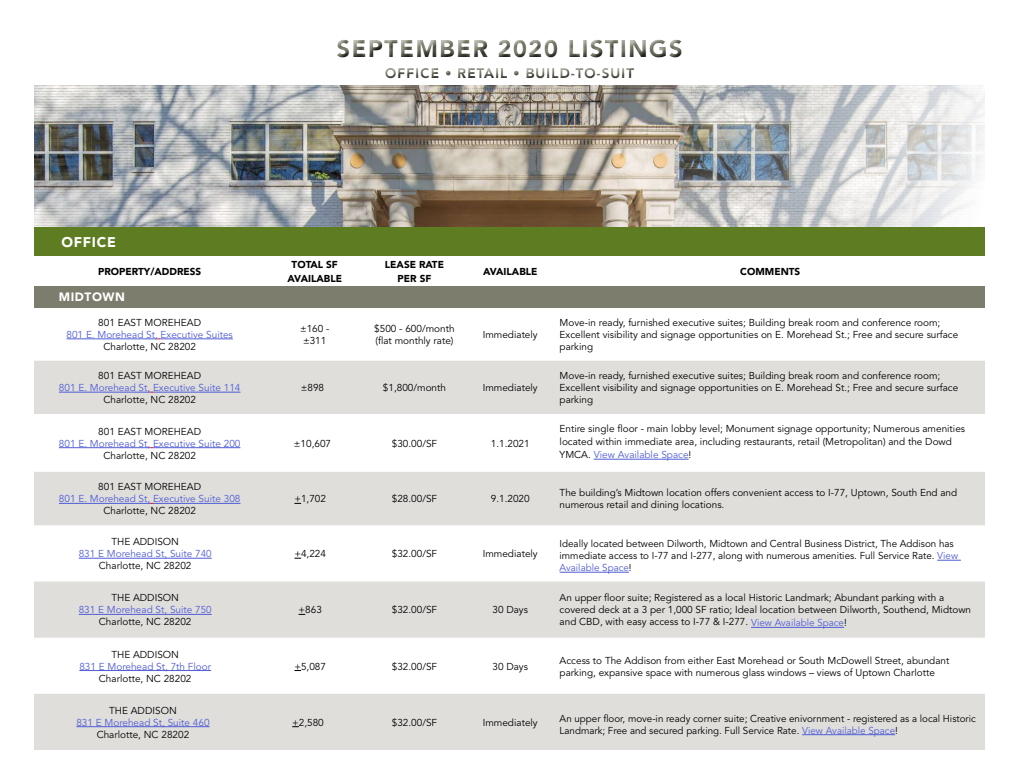
<style>
.page{position:relative;width:1024px;height:768px;background:#fff}
.page>*{position:absolute;margin:0;border:0;box-sizing:border-box;transform-origin:0 0}
.t1{font:900 24px "Avenir LT Std";letter-spacing:.05em;color:#7d7d6d}
.t2{font:900 14px "Avenir LT Std";letter-spacing:.05em;color:#7d7d6d}
.t3{font:900 14px "Avenir LT Std";letter-spacing:.05em;color:#fff}
.t4{font:900 12px "Avenir LT Std";letter-spacing:.05em;color:#fff}
.t5{font:10px/12px "Avenir LT Std";color:#000}
.t6{font:10px "Avenir LT Std";color:#4f5cd6}
.t7{font:900 10px/14px "Avenir LT Std";color:#000;text-align:center}
.s1{color:#4f5cd6}
</style>
<div class="page">
<img style="left:34px;top:86px;width:951px;height:141px">
<div style="left:332px;top:35px;width:357px;height:50px;background:#000;opacity:.75"></div>
<div style="left:34px;top:227px;width:951px;height:29px;background:#5e7d23"></div>
<div style="left:34px;top:286px;width:951px;height:21px;background:#7d7d6d"></div>
<div style="left:34px;top:361px;width:951px;height:53px;background:#dfdedb"></div>
<svg style="left:34px;top:447px;width:951px;height:135px"></svg>
<div style="left:34px;top:472px;width:951px;height:53px;background:#dfdedb"></div>
<svg style="left:34px;top:582px;width:951px;height:168px;fill:#dfdedb"></svg>
<hr style="left:67px;top:339px;width:91px;height:1px;background:#4f5cd6">
<hr style="left:161px;top:339px;width:72px;height:1px;background:#4f5cd6">
<hr style="left:59px;top:392px;width:91px;height:1px;background:#4f5cd6">
<hr style="left:153px;top:392px;width:87px;height:1px;background:#4f5cd6">
<hr style="left:59px;top:447px;width:91px;height:1px;background:#4f5cd6">
<hr style="left:153px;top:447px;width:87px;height:1px;background:#4f5cd6">
<hr style="left:594px;top:459px;width:95px;height:1px;background:#4f5cd6">
<hr style="left:59px;top:503px;width:91px;height:1px;background:#4f5cd6">
<hr style="left:153px;top:503px;width:87px;height:1px;background:#4f5cd6">
<hr style="left:79px;top:558px;width:133px;height:1px;background:#4f5cd6">
<svg style="left:937px;top:560px;width:24px;height:1px"></svg>
<hr style="left:560px;top:572px;width:69px;height:1px;background:#4f5cd6">
<hr style="left:79px;top:614px;width:133px;height:1px;background:#4f5cd6">
<hr style="left:751px;top:627px;width:93px;height:1px;background:#4f5cd6">
<hr style="left:79px;top:670px;width:132px;height:1px;background:#4f5cd6">
<hr style="left:76px;top:726px;width:134px;height:1px;background:#4f5cd6">
<hr style="left:802px;top:734px;width:93px;height:1px;background:#4f5cd6">
<h1 class="t1" style="left:337px;top:34px;width:347px">SEPTEMBER 2020 LISTINGS</h1>
<h2 class="t2" style="left:385px;top:64px;width:251px">OFFICE • RETAIL • BUILD-TO-SUIT</h2>
<h2 class="t3" style="left:62px;top:233px;width:56px">OFFICE</h2>
<p class="t7" style="left:98px;top:264px;width:105px">PROPERTY/ADDRESS</p>
<p class="t7" style="left:288px;top:257px;width:56px">TOTAL SF<br>AVAILABLE</p>
<p class="t7" style="left:385px;top:257px;width:61px">LEASE RATE<br>PER SF</p>
<p class="t7" style="left:483px;top:264px;width:56px">AVAILABLE</p>
<p class="t7" style="left:740px;top:264px;width:61px">COMMENTS</p>
<p class="t4" style="left:59px;top:290px;width:68px">MIDTOWN</p>
<p class="t5" style="left:98px;top:317px;width:104px">801 EAST MOREHEAD</p>
<p class="t6" style="left:67px;top:329px;width:168px">801 E. Morehead St, Executive Suites</p>
<p class="t5" style="left:103px;top:341px;width:94px">Charlotte, NC 28202</p>
<p class="t5" style="left:560px;top:317px;width:400px">Move-in ready, furnished executive suites; Building break room and conference room;<br>Excellent visibility and signage opportunities on E. Morehead St.; Free and secure surface parking</p>
<p class="t5" style="left:300px;top:323px;width:31px;text-align:center">±160 - ±311</p>
<p class="t5" style="left:374px;top:323px;width:82px">$500 - 600/month (flat monthly rate)</p>
<p class="t5" style="left:483px;top:329px;width:57px">Immediately</p>
<p class="t5" style="left:98px;top:370px;width:104px">801 EAST MOREHEAD</p>
<p class="t6" style="left:59px;top:382px;width:183px">801 E. Morehead St, Executive Suite 114</p>
<p class="t5" style="left:103px;top:394px;width:94px">Charlotte, NC 28202</p>
<p class="t5" style="left:301px;top:382px;width:25px">±898</p>
<p class="t5" style="left:383px;top:382px;width:65px">$1,800/month</p>
<p class="t5" style="left:483px;top:382px;width:57px">Immediately</p>
<p class="t5" style="left:560px;top:370px;width:400px">Move-in ready, furnished executive suites; Building break room and conference room;<br>Excellent visibility and signage opportunities on E. Morehead St.; Free and secure surface parking</p>
<p class="t5" style="left:98px;top:426px;width:104px">801 EAST MOREHEAD</p>
<p class="t6" style="left:59px;top:438px;width:183px">801 E. Morehead St, Executive Suite 200</p>
<p class="t5" style="left:103px;top:450px;width:94px">Charlotte, NC 28202</p>
<p class="t5" style="left:294px;top:438px;width:39px">±10,607</p>
<p class="t5" style="left:392px;top:438px;width:47px">$30.00/SF</p>
<p class="t5" style="left:491px;top:438px;width:40px">1.1.2021</p>
<p class="t5" style="left:560px;top:423px;width:407px;line-height:13px">Entire single floor - main lobby level; Monument signage opportunity; Numerous amenities located within immediate area, including restaurants, retail (Metropolitan) and the Dowd<br>YMCA. <span class="s1">View Available Space</span>!</p>
<p class="t5" style="left:98px;top:481px;width:104px">801 EAST MOREHEAD</p>
<p class="t6" style="left:59px;top:493px;width:183px">801 E. Morehead St, Executive Suite 308</p>
<p class="t5" style="left:103px;top:505px;width:94px">Charlotte, NC 28202</p>
<p class="t5" style="left:294px;top:493px;width:33px">+1,702</p>
<p class="t5" style="left:392px;top:493px;width:47px">$28.00/SF</p>
<p class="t5" style="left:491px;top:493px;width:40px">9.1.2020</p>
<p class="t5" style="left:560px;top:487px;width:399px">The building’s Midtown location offers convenient access to I-77, Uptown, South End and numerous retail and dining locations.</p>
<p class="t5" style="left:111px;top:536px;width:69px">THE ADDISON</p>
<p class="t6" style="left:79px;top:548px;width:134px">831 E Morehead St, Suite 740</p>
<p class="t5" style="left:99px;top:560px;width:94px">Charlotte, NC 28202</p>
<p class="t5" style="left:294px;top:548px;width:33px">+4,224</p>
<p class="t5" style="left:392px;top:548px;width:47px">$32.00/SF</p>
<p class="t5" style="left:483px;top:548px;width:57px">Immediately</p>
<p class="t5" style="left:560px;top:538px;width:400px">Ideally located between Dilworth, Midtown and Central Business District, The Addison has immediate access to I-77 and I-277, along with numerous amenities. Full Service Rate. <span class="s1">View<br>Available Space</span>!</p>
<p class="t5" style="left:111px;top:592px;width:69px">THE ADDISON</p>
<p class="t6" style="left:79px;top:604px;width:134px">831 E Morehead St, Suite 750</p>
<p class="t5" style="left:99px;top:616px;width:94px">Charlotte, NC 28202</p>
<p class="t5" style="left:299px;top:604px;width:25px">+863</p>
<p class="t5" style="left:392px;top:604px;width:47px">$32.00/SF</p>
<p class="t5" style="left:492px;top:604px;width:37px">30 Days</p>
<p class="t5" style="left:560px;top:592px;width:413px">An upper floor suite; Registered as a local Historic Landmark; Abundant parking with a covered deck at a 3 per 1,000 SF ratio; Ideal location between Dilworth, Southend, Midtown and CBD, with easy access to I-77 &amp; I-277. <span class="s1">View Available Space</span>!</p>
<p class="t5" style="left:111px;top:648px;width:69px">THE ADDISON</p>
<p class="t6" style="left:79px;top:660px;width:133px">831 E Morehead St, 7th Floor</p>
<p class="t5" style="left:99px;top:672px;width:94px">Charlotte, NC 28202</p>
<p class="t5" style="left:294px;top:660px;width:33px">+5,087</p>
<p class="t5" style="left:392px;top:660px;width:47px">$32.00/SF</p>
<p class="t5" style="left:492px;top:660px;width:37px">30 Days</p>
<p class="t5" style="left:560px;top:654px;width:391px">Access to The Addison from either East Morehead or South McDowell Street, abundant parking, expansive space with numerous glass windows – views of Uptown Charlotte</p>
<p class="t5" style="left:109px;top:705px;width:69px">THE ADDISON</p>
<p class="t6" style="left:76px;top:717px;width:135px">831 E Morehead St, Suite 460</p>
<p class="t5" style="left:97px;top:729px;width:94px">Charlotte, NC 28202</p>
<p class="t5" style="left:292px;top:717px;width:33px">+2,580</p>
<p class="t5" style="left:392px;top:717px;width:47px">$32.00/SF</p>
<p class="t5" style="left:483px;top:717px;width:57px">Immediately</p>
<p class="t5" style="left:560px;top:713px;width:418px">An upper floor, move-in ready corner suite; Creative enivornment - registered as a local Historic<br>Landmark; Free and secured parking. Full Service Rate. <span class="s1">View Available Space</span>!</p>
</div>
